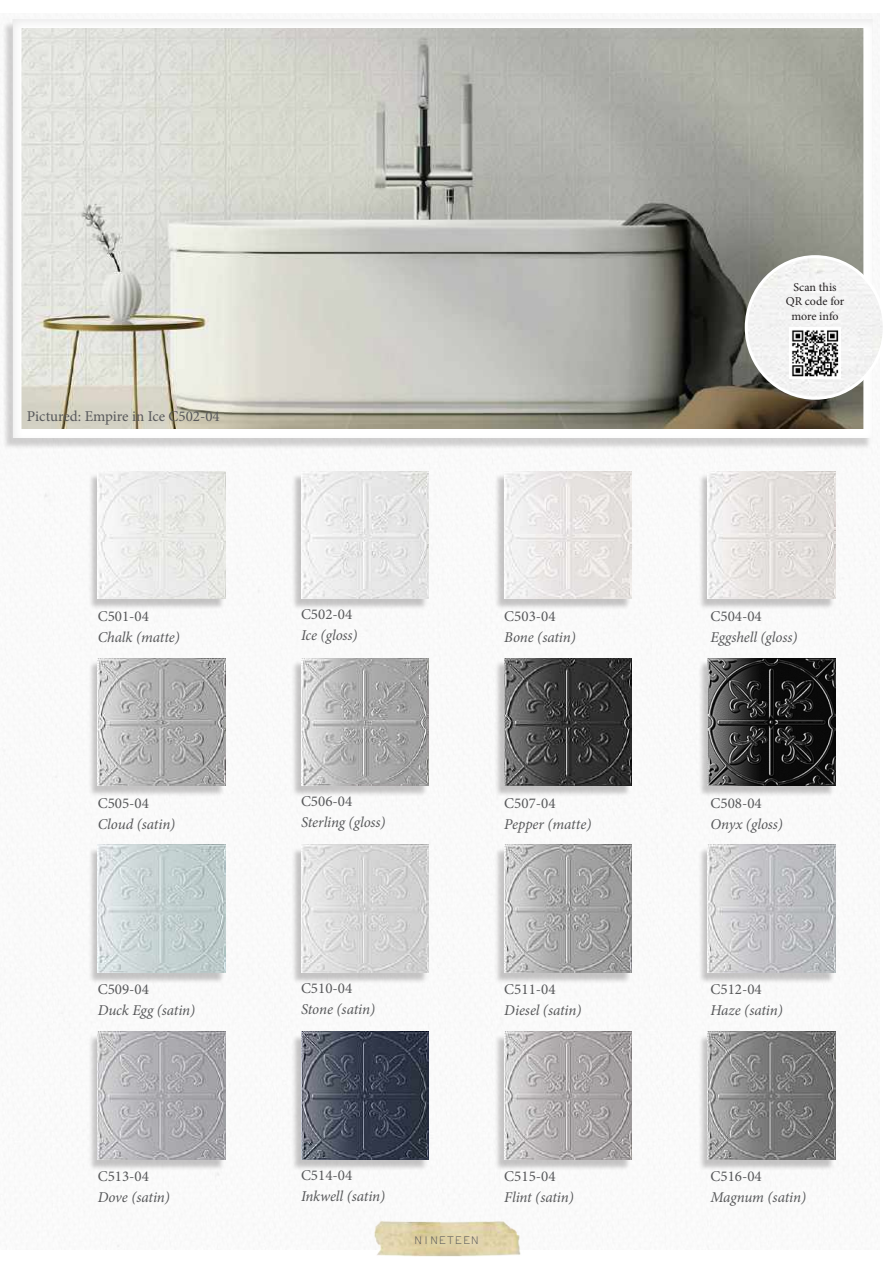
<style>
.page{position:relative;width:893px;height:1263px;background:#fff}
.page>*{position:absolute;margin:0;border:0;box-sizing:border-box;transform-origin:0 0}
.t1{font:italic 15px "Minion Pro";letter-spacing:-.01em;color:#57585a}
.t2{font:15px "Minion Pro";color:#57585a}
.t3{font:13.5px "Not Courier Sans";color:#57585a}
.t4{font:12px/14.4px "Minion Pro";color:#231f20;text-align:center}
</style>
<div class="page">
<img style="left:374px;top:1220px;width:147px;height:37px">
<div style="left:3px;top:21px;width:869px;height:428px;background:#231f20;opacity:.2"></div>
<div style="left:12px;top:17px;width:861px;height:422px;background:#231f20;opacity:.1"></div>
<img style="left:746px;top:257px;width:136px;height:141px">
<div style="left:745px;top:255px;width:141px;height:145px;border:3px solid #fff;border-radius:50%"></div>
<img style="left:790px;top:328px;width:51px;height:51px">
<div style="left:88px;top:473px;width:136px;height:137px;background:#231f20;opacity:.25"></div>
<img style="left:98px;top:471px;width:127px;height:128px">
<div style="left:494px;top:473px;width:137px;height:137px;background:#231f20;opacity:.25"></div>
<img style="left:504px;top:471px;width:128px;height:128px">
<div style="left:291px;top:473px;width:137px;height:137px;background:#231f20;opacity:.25"></div>
<img style="left:301px;top:471px;width:128px;height:128px">
<div style="left:698px;top:473px;width:136px;height:137px;background:#231f20;opacity:.25"></div>
<img style="left:708px;top:471px;width:127px;height:128px">
<div style="left:88px;top:847px;width:136px;height:137px;background:#231f20;opacity:.25"></div>
<img style="left:98px;top:845px;width:127px;height:127px">
<div style="left:494px;top:847px;width:137px;height:137px;background:#231f20;opacity:.25"></div>
<img style="left:504px;top:845px;width:128px;height:127px">
<div style="left:291px;top:847px;width:137px;height:137px;background:#231f20;opacity:.25"></div>
<img style="left:301px;top:845px;width:128px;height:127px">
<div style="left:698px;top:847px;width:136px;height:137px;background:#231f20;opacity:.25"></div>
<img style="left:708px;top:845px;width:127px;height:127px">
<div style="left:88px;top:660px;width:136px;height:137px;background:#231f20;opacity:.25"></div>
<img style="left:98px;top:658px;width:127px;height:128px">
<div style="left:494px;top:660px;width:137px;height:137px;background:#231f20;opacity:.25"></div>
<img style="left:504px;top:658px;width:128px;height:128px">
<div style="left:291px;top:660px;width:137px;height:137px;background:#231f20;opacity:.25"></div>
<img style="left:301px;top:658px;width:128px;height:128px">
<div style="left:698px;top:660px;width:136px;height:137px;background:#231f20;opacity:.25"></div>
<img style="left:708px;top:658px;width:127px;height:128px">
<div style="left:88px;top:1034px;width:136px;height:136px;background:#231f20;opacity:.25"></div>
<img style="left:98px;top:1032px;width:127px;height:127px">
<div style="left:494px;top:1034px;width:137px;height:136px;background:#231f20;opacity:.25"></div>
<img style="left:504px;top:1032px;width:128px;height:127px">
<div style="left:291px;top:1034px;width:137px;height:136px;background:#231f20;opacity:.25"></div>
<img style="left:301px;top:1032px;width:128px;height:127px">
<div style="left:698px;top:1034px;width:136px;height:136px;background:#231f20;opacity:.25"></div>
<img style="left:708px;top:1032px;width:127px;height:127px">
<p class="t4" style="left:786px;top:280px;width:60px">Scan this<br>QR code for more info</p>
<p class="t2" style="left:27px;top:406px;width:194px">Pictured: Empire in Ice C502-04</p>
<p class="t2" style="left:98px;top:606px;width:53px">C501-04</p>
<p class="t1" style="left:98px;top:627px;width:84px">Chalk (matte)</p>
<p class="t2" style="left:301px;top:604px;width:53px">C502-04</p>
<p class="t1" style="left:301px;top:625px;width:58px">Ice (gloss)</p>
<p class="t2" style="left:504px;top:606px;width:53px">C503-04</p>
<p class="t1" style="left:504px;top:627px;width:73px">Bone (satin)</p>
<p class="t2" style="left:710px;top:606px;width:53px">C504-04</p>
<p class="t1" style="left:710px;top:627px;width:88px">Eggshell (gloss)</p>
<p class="t2" style="left:98px;top:793px;width:53px">C505-04</p>
<p class="t1" style="left:98px;top:813px;width:79px">Cloud (satin)</p>
<p class="t2" style="left:301px;top:791px;width:53px">C506-04</p>
<p class="t1" style="left:301px;top:812px;width:86px">Sterling (gloss)</p>
<p class="t2" style="left:504px;top:793px;width:53px">C507-04</p>
<p class="t1" style="left:504px;top:813px;width:89px">Pepper (matte)</p>
<p class="t2" style="left:710px;top:793px;width:53px">C508-04</p>
<p class="t1" style="left:710px;top:813px;width:74px">Onyx (gloss)</p>
<p class="t2" style="left:98px;top:979px;width:53px">C509-04</p>
<p class="t1" style="left:98px;top:1000px;width:99px">Duck Egg (satin)</p>
<p class="t2" style="left:301px;top:978px;width:53px">C510-04</p>
<p class="t1" style="left:301px;top:999px;width:76px">Stone (satin)</p>
<p class="t2" style="left:504px;top:979px;width:53px">C511-04</p>
<p class="t1" style="left:504px;top:1000px;width:79px">Diesel (satin)</p>
<p class="t2" style="left:710px;top:979px;width:53px">C512-04</p>
<p class="t1" style="left:710px;top:1000px;width:74px">Haze (satin)</p>
<p class="t2" style="left:98px;top:1166px;width:53px">C513-04</p>
<p class="t1" style="left:98px;top:1187px;width:74px">Dove (satin)</p>
<p class="t2" style="left:301px;top:1165px;width:53px">C514-04</p>
<p class="t1" style="left:301px;top:1186px;width:86px">Inkwell (satin)</p>
<p class="t2" style="left:504px;top:1166px;width:53px">C515-04</p>
<p class="t1" style="left:504px;top:1187px;width:71px">Flint (satin)</p>
<p class="t2" style="left:710px;top:1166px;width:53px">C516-04</p>
<p class="t1" style="left:710px;top:1187px;width:97px">Magnum (satin)</p>
<p class="t3" style="left:414px;top:1231px;width:66px">NINETEEN</p>
</div>
